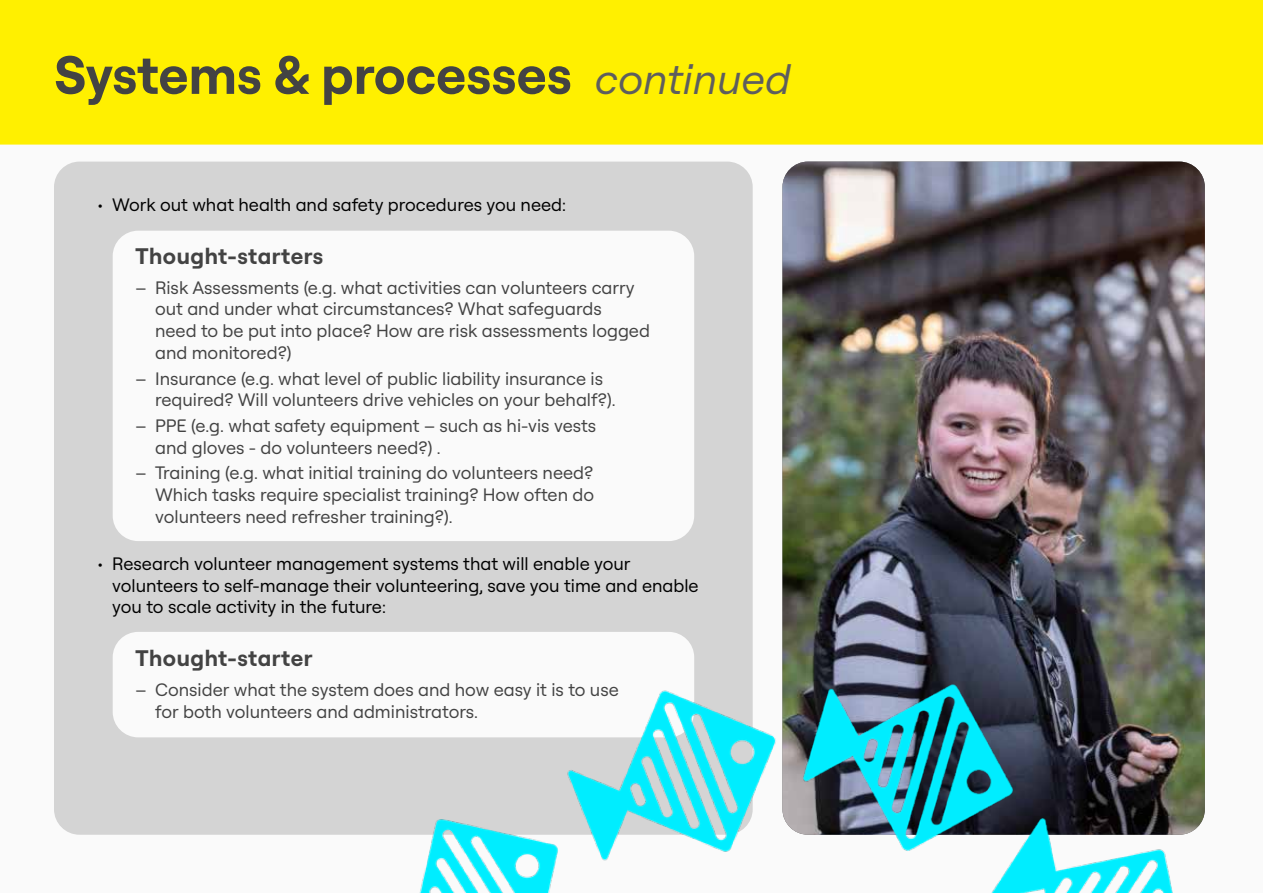
<style>
.page{position:relative;width:1263px;height:893px;background:#fff}
.page>*{position:absolute;margin:0;border:0;box-sizing:border-box;transform-origin:0 0}
.t1{font:700 54px "Roobert";color:#434343}
.t2{font:700 22.5px "Roobert";letter-spacing:.025em;color:#434343}
.t3{font:18px/21.6px "Roobert";color:#434343}
.t4{font:18px/21.6px "Roobert";color:#000}
.s1{font-weight:400;font-style:italic;font-size:42px;color:#5e5e5e}
</style>
<div class="page">
<div style="left:54px;top:162px;width:699px;height:673px;background:#d4d4d4;border-radius:26px"></div>
<div style="left:113px;top:231px;width:581px;height:310px;background:#fafafa;border-radius:26px"></div>
<div style="left:113px;top:632px;width:581px;height:105px;background:#fafafa;border-radius:26px"></div>
<div style="left:0;top:0;width:1263px;height:145px;background:#fff000"></div>
<img style="left:782px;top:162px;width:423px;height:672px">
<img style="left:359px;top:685px;width:828px;height:208px">
<h1 class="t1" style="left:54px;top:32px;width:738px">Systems &amp; processes <span class="s1">continued</span></h1>
<p class="t4" style="left:97px;top:192px;width:470px">• Work out what health and safety procedures you need:</p>
<p class="t2" style="left:135px;top:238px;width:190px">Thought-starters</p>
<p class="t3" style="left:155px;top:275px;width:496px;text-indent:-20px">– Risk Assessments (e.g. what activities can volunteers carry out and under what circumstances? What safeguards<br>need to be put into place? How are risk assessments logged and monitored?)</p>
<p class="t3" style="left:155px;top:366px;width:462px;text-indent:-20px">– Insurance (e.g. what level of public liability insurance is required? Will volunteers drive vehicles on your behalf?).</p>
<p class="t3" style="left:155px;top:413px;width:443px;text-indent:-20px">– PPE (e.g. what safety equipment – such as hi-vis vests and gloves - do volunteers need?) .</p>
<p class="t3" style="left:155px;top:461px;width:441px;text-align:justify;text-indent:-20px">– Training (e.g. what initial training do volunteers need?<br>Which tasks require specialist training? How often do volunteers need refresher training?).</p>
<p class="t4" style="left:112px;top:551px;width:588px;text-indent:-15px">• Research volunteer management systems that will enable your volunteers to self-manage their volunteering, save you time and enable you to scale activity in the future:</p>
<p class="t2" style="left:135px;top:640px;width:179px">Thought-starter</p>
<p class="t3" style="left:155px;top:678px;width:465px;text-indent:-20px">– Consider what the system does and how easy it is to use for both volunteers and administrators.</p>
</div>
